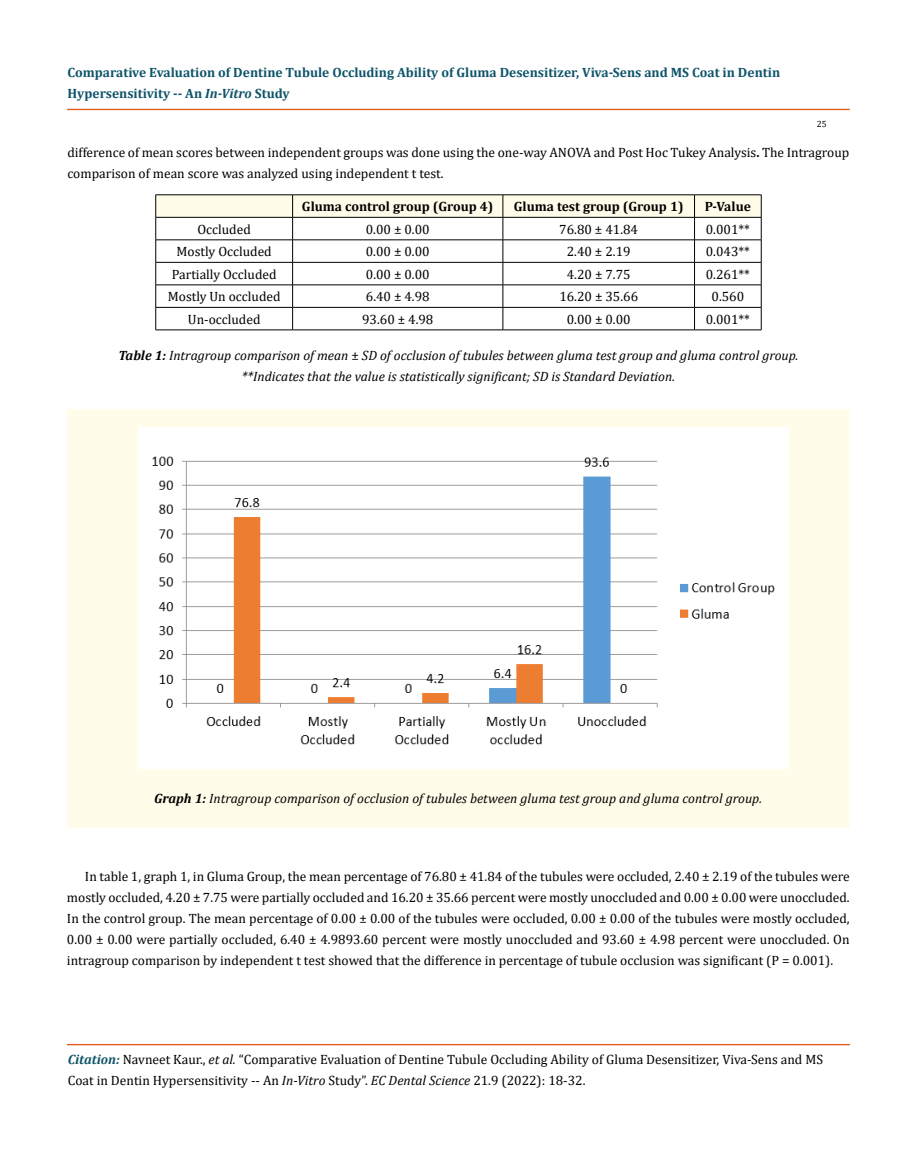
<style>
.page{position:relative;width:917px;height:1154px;background:#fff}
.page>*{position:absolute;margin:0;border:0;box-sizing:border-box;transform-origin:0 0}
.t1{font:13.5px/21px "Cambria";color:#000}
.t2{font:italic 13.5px/21px "Cambria";color:#000;text-align:center}
.t3{font:700 13.5px/21px "Cambria";color:#0e546a}
.t4{font:700 13.5px "Cambria";color:#000}
.t5{font:9px "Cambria";color:#000}
.s1{font-style:italic}
.s2{font-weight:700}
.s3{font-style:normal}
.s4{font-weight:700;font-style:italic;color:#0e546a}
</style>
<div class="page">
<div style="left:67px;top:109px;width:782px;height:1px;border:1px solid #e05d1a"></div>
<div style="left:67px;top:1044px;width:782px;height:1px;border:1px solid #e05d1a"></div>
<hr style="left:155px;top:194px;width:137px;height:1px;background:#000">
<hr style="left:292px;top:194px;width:211px;height:1px;background:#000">
<hr style="left:503px;top:194px;width:191px;height:1px;background:#000">
<hr style="left:694px;top:194px;width:67px;height:1px;background:#000">
<svg style="left:155px;top:195px;width:607px;height:135px"></svg>
<hr style="left:155px;top:329px;width:137px;height:1px;background:#000">
<hr style="left:292px;top:329px;width:211px;height:1px;background:#000">
<hr style="left:503px;top:329px;width:191px;height:1px;background:#000">
<hr style="left:694px;top:329px;width:67px;height:1px;background:#000">
<div style="left:67px;top:409px;width:782px;height:419px;background:#fffde9"></div>
<img style="left:138px;top:427px;width:650px;height:341px">
<p class="t3" style="left:68px;top:62px;width:714px">Comparative Evaluation of Dentine Tubule Occluding Ability of Gluma Desensitizer, Viva-Sens and MS Coat in Dentin<br>Hypersensitivity -- An <span class="s1">In-Vitro</span> Study</p>
<p class="t5" style="left:816px;top:118px;width:11px">25</p>
<p class="t1" style="left:67px;top:142px;width:783px">difference of mean scores between independent groups was done using the one-way ANOVA and Post Hoc Tukey Analysis<span class="s2">.</span> The Intragroup comparison of mean score was analyzed using independent t test.</p>
<p class="t4" style="left:302px;top:197px;width:193px">Gluma control group (Group 4)</p>
<p class="t4" style="left:514px;top:197px;width:171px">Gluma test group (Group 1)</p>
<p class="t4" style="left:704px;top:197px;width:48px">P-Value</p>
<p class="t1" style="left:197px;top:219px;width:55px">Occluded</p>
<p class="t1" style="left:366px;top:219px;width:65px">0.00 ± 0.00</p>
<p class="t1" style="left:559px;top:219px;width:80px">76.80 ± 41.84</p>
<p class="t1" style="left:705px;top:219px;width:46px">0.001**</p>
<p class="t1" style="left:177px;top:241px;width:97px">Mostly Occluded</p>
<p class="t1" style="left:366px;top:241px;width:65px">0.00 ± 0.00</p>
<p class="t1" style="left:566px;top:241px;width:65px">2.40 ± 2.19</p>
<p class="t1" style="left:705px;top:241px;width:46px">0.043**</p>
<p class="t1" style="left:172px;top:264px;width:106px">Partially Occluded</p>
<p class="t1" style="left:366px;top:264px;width:65px">0.00 ± 0.00</p>
<p class="t1" style="left:567px;top:264px;width:65px">4.20 ± 7.75</p>
<p class="t1" style="left:705px;top:264px;width:46px">0.261**</p>
<p class="t1" style="left:168px;top:286px;width:114px">Mostly Un occluded</p>
<p class="t1" style="left:366px;top:286px;width:65px">6.40 ± 4.98</p>
<p class="t1" style="left:559px;top:286px;width:80px">16.20 ± 35.66</p>
<p class="t1" style="left:711px;top:286px;width:34px">0.560</p>
<p class="t1" style="left:188px;top:309px;width:74px">Un-occluded</p>
<p class="t1" style="left:362px;top:309px;width:73px">93.60 ± 4.98</p>
<p class="t1" style="left:567px;top:309px;width:65px">0.00 ± 0.00</p>
<p class="t1" style="left:705px;top:309px;width:46px">0.001**</p>
<p class="t2" style="left:118px;top:344px;width:681px"><span class="s2">Table 1:</span> Intragroup comparison of mean <span class="s3">±</span> SD of occlusion of tubules between gluma test group and gluma control group. **Indicates that the value is statistically significant; SD is Standard Deviation.</p>
<p class="t2" style="left:154px;top:787px;width:609px"><span class="s2">Graph 1:</span> Intragroup comparison of occlusion of tubules between gluma test group and gluma control group.</p>
<p class="t1" style="left:67px;top:866px;width:784px;text-align:justify;text-indent:18px">In table 1, graph 1, in Gluma Group, the mean percentage of 76.80 ± 41.84 of the tubules were occluded, 2.40 ± 2.19 of the tubules were mostly occluded, 4.20 ± 7.75 were partially occluded and 16.20 ± 35.66 percent were mostly unoccluded and 0.00 ± 0.00 were unoccluded.<br>In the control group. The mean percentage of 0.00 ± 0.00 of the tubules were occluded, 0.00 ± 0.00 of the tubules were mostly occluded, 0.00 ± 0.00 were partially occluded, 6.40 ± 4.9893.60 percent were mostly unoccluded and 93.60 ± 4.98 percent were unoccluded. On intragroup comparison by independent t test showed that the difference in percentage of tubule occlusion was significant (P = 0.001).</p>
<p class="t1" style="left:68px;top:1048px;width:756px"><span class="s4">Citation:</span> Navneet Kaur., <span class="s1">et al.</span> “Comparative Evaluation of Dentine Tubule Occluding Ability of Gluma Desensitizer, Viva-Sens and MS<br>Coat in Dentin Hypersensitivity -- An <span class="s1">In-Vitro</span> Study”. <span class="s1">EC Dental Science</span> 21.9 (2022): 18-32.</p>
</div>
